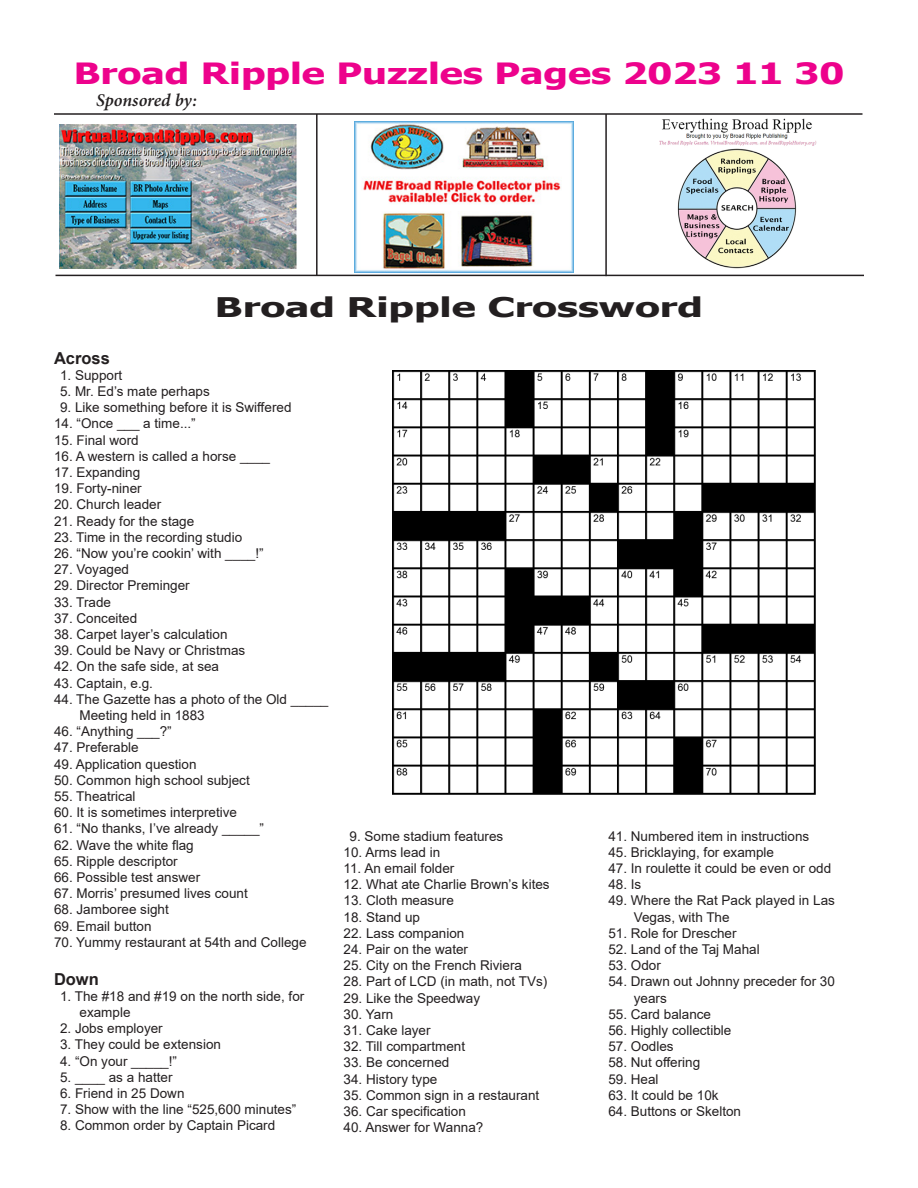
<style>
.page{position:relative;width:918px;height:1188px;background:#fff}
.page>*{position:absolute;margin:0;border:0;box-sizing:border-box;transform-origin:0 0}
.t1{font:700 29.25px "Tahoma";color:#ed028c;scale:1.33 1}
.t2{font:700 27px "Tahoma";color:#231f20;scale:1.5 1}
.t3{font:italic 600 18px "Minion Pro";letter-spacing:-.005em;color:#231f20}
.tagline{font:700 16.5px "Arial";color:#231f20}
.Crossword_-_ACROSS_D{font:700 16.5px "Arial";color:#231f20}
.RR_Crossword_two_dig{font:13.5px/16.2px "Arial";color:#231f20}
.RR_Crossword_one_dig{font:13.5px/16.2px "Arial";color:#231f20}
</style>
<div class="page">
<img style="left:354px;top:121px;width:219px;height:151px">
<hr style="left:56px;top:275px;width:808px;height:1px;background:#231f20">
<hr style="left:316px;top:114px;width:2px;height:162px;background:#231f20">
<hr style="left:605px;top:114px;width:2px;height:162px;background:#231f20">
<hr style="left:54px;top:113px;width:808px;height:2px;background:#231f20">
<img style="left:59px;top:125px;width:238px;height:143px">
<img style="left:659px;top:118px;width:158px;height:151px">
<img style="left:392px;top:371px;width:424px;height:423px">
<p class="t1" style="left:74px;top:53px;width:581px">Broad Ripple Puzzles Pages 2023 11 30</p>
<p class="t3" style="left:96px;top:88px;width:102px">Sponsored by:</p>
<p class="t2" style="left:215px;top:288px;width:327px">Broad Ripple Crossword</p>
<p class="tagline" style="left:54px;top:346px;width:57px">Across</p>
<p class="RR_Crossword_one_dig" style="left:60px;top:367px;width:64px">1. Support</p>
<p class="RR_Crossword_one_dig" style="left:60px;top:383px;width:151px">5. Mr. Ed’s mate perhaps</p>
<p class="RR_Crossword_one_dig" style="left:60px;top:399px;width:233px">9. Like something before it is Swiffered</p>
<p class="RR_Crossword_two_dig" style="left:54px;top:415px;width:143px">14. “Once ___ a time...”</p>
<p class="RR_Crossword_two_dig" style="left:54px;top:432px;width:86px">15. Final word</p>
<p class="RR_Crossword_two_dig" style="left:54px;top:448px;width:218px">16. A western is called a horse ____</p>
<p class="RR_Crossword_two_dig" style="left:54px;top:464px;width:88px">17. Expanding</p>
<p class="RR_Crossword_two_dig" style="left:54px;top:480px;width:89px">19. Forty-niner</p>
<p class="RR_Crossword_two_dig" style="left:54px;top:496px;width:109px">20. Church leader</p>
<p class="RR_Crossword_two_dig" style="left:54px;top:513px;width:142px">21. Ready for the stage</p>
<p class="RR_Crossword_two_dig" style="left:54px;top:529px;width:190px">23. Time in the recording studio</p>
<p class="RR_Crossword_two_dig" style="left:54px;top:545px;width:211px">26. “Now you’re cookin’ with ____!”</p>
<p class="RR_Crossword_two_dig" style="left:54px;top:561px;width:77px">27. Voyaged</p>
<p class="RR_Crossword_two_dig" style="left:54px;top:577px;width:137px">29. Director Preminger</p>
<p class="RR_Crossword_two_dig" style="left:54px;top:594px;width:59px">33. Trade</p>
<p class="RR_Crossword_two_dig" style="left:54px;top:610px;width:85px">37. Conceited</p>
<p class="RR_Crossword_two_dig" style="left:54px;top:626px;width:175px">38. Carpet layer’s calculation</p>
<p class="RR_Crossword_two_dig" style="left:54px;top:642px;width:193px">39. Could be Navy or Christmas</p>
<p class="RR_Crossword_two_dig" style="left:54px;top:658px;width:167px">42. On the safe side, at sea</p>
<p class="RR_Crossword_two_dig" style="left:54px;top:675px;width:101px">43. Captain, e.g.</p>
<p class="RR_Crossword_two_dig" style="left:80px;top:691px;width:250px;text-indent:-26px">44. The Gazette has a photo of the Old _____<br>Meeting held in 1883</p>
<p class="RR_Crossword_two_dig" style="left:54px;top:723px;width:119px">46. “Anything ___?”</p>
<p class="RR_Crossword_two_dig" style="left:54px;top:739px;width:86px">47. Preferable</p>
<p class="RR_Crossword_two_dig" style="left:54px;top:756px;width:144px">49. Application question</p>
<p class="RR_Crossword_two_dig" style="left:54px;top:772px;width:197px">50. Common high school subject</p>
<p class="RR_Crossword_two_dig" style="left:54px;top:788px;width:83px">55. Theatrical</p>
<p class="RR_Crossword_two_dig" style="left:54px;top:804px;width:185px">60. It is sometimes interpretive</p>
<p class="RR_Crossword_two_dig" style="left:54px;top:820px;width:212px">61. “No thanks, I’ve already _____”</p>
<p class="RR_Crossword_two_dig" style="left:54px;top:837px;width:141px">62. Wave the white flag</p>
<p class="RR_Crossword_two_dig" style="left:54px;top:853px;width:125px">65. Ripple descriptor</p>
<p class="RR_Crossword_two_dig" style="left:54px;top:869px;width:148px">66. Possible test answer</p>
<p class="RR_Crossword_two_dig" style="left:54px;top:885px;width:195px">67. Morris’ presumed lives count</p>
<p class="RR_Crossword_two_dig" style="left:54px;top:901px;width:116px">68. Jamboree sight</p>
<p class="RR_Crossword_two_dig" style="left:54px;top:918px;width:99px">69. Email button</p>
<p class="RR_Crossword_two_dig" style="left:54px;top:934px;width:254px">70. Yummy restaurant at 54th and College</p>
<p class="Crossword_-_ACROSS_D" style="left:54px;top:967px;width:46px">Down</p>
<p class="RR_Crossword_one_dig" style="left:80px;top:988px;width:226px;text-indent:-20px">1. The #18 and #19 on the north side, for example</p>
<p class="RR_Crossword_one_dig" style="left:60px;top:1020px;width:104px">2. Jobs employer</p>
<p class="RR_Crossword_one_dig" style="left:60px;top:1036px;width:163px">3. They could be extension</p>
<p class="RR_Crossword_one_dig" style="left:60px;top:1053px;width:119px">4. “On your _____!”</p>
<p class="RR_Crossword_one_dig" style="left:60px;top:1069px;width:114px">5. ____ as a hatter</p>
<p class="RR_Crossword_one_dig" style="left:60px;top:1085px;width:126px">6. Friend in 25 Down</p>
<p class="RR_Crossword_one_dig" style="left:60px;top:1101px;width:238px">7. Show with the line “525,600 minutes”</p>
<p class="RR_Crossword_one_dig" style="left:60px;top:1117px;width:217px">8. Common order by Captain Picard</p>
<p class="RR_Crossword_one_dig" style="left:350px;top:828px;width:155px">9. Some stadium features</p>
<p class="RR_Crossword_two_dig" style="left:344px;top:844px;width:98px">10. Arms lead in</p>
<p class="RR_Crossword_two_dig" style="left:344px;top:860px;width:112px">11. An email folder</p>
<p class="RR_Crossword_two_dig" style="left:344px;top:876px;width:208px">12. What ate Charlie Brown’s kites</p>
<p class="RR_Crossword_two_dig" style="left:344px;top:892px;width:112px">13. Cloth measure</p>
<p class="RR_Crossword_two_dig" style="left:344px;top:909px;width:78px">18. Stand up</p>
<p class="RR_Crossword_two_dig" style="left:344px;top:925px;width:122px">22. Lass companion</p>
<p class="RR_Crossword_two_dig" style="left:344px;top:941px;width:126px">24. Pair on the water</p>
<p class="RR_Crossword_two_dig" style="left:344px;top:957px;width:180px">25. City on the French Riviera</p>
<p class="RR_Crossword_two_dig" style="left:344px;top:973px;width:205px">28. Part of LCD (in math, not TVs)</p>
<p class="RR_Crossword_two_dig" style="left:344px;top:990px;width:138px">29. Like the Speedway</p>
<p class="RR_Crossword_two_dig" style="left:344px;top:1006px;width:51px">30. Yarn</p>
<p class="RR_Crossword_two_dig" style="left:344px;top:1022px;width:89px">31. Cake layer</p>
<p class="RR_Crossword_two_dig" style="left:344px;top:1038px;width:123px">32. Till compartment</p>
<p class="RR_Crossword_two_dig" style="left:344px;top:1054px;width:107px">33. Be concerned</p>
<p class="RR_Crossword_two_dig" style="left:344px;top:1071px;width:95px">34. History type</p>
<p class="RR_Crossword_two_dig" style="left:344px;top:1087px;width:197px">35. Common sign in a restaurant</p>
<p class="RR_Crossword_two_dig" style="left:344px;top:1103px;width:124px">36. Car specification</p>
<p class="RR_Crossword_two_dig" style="left:344px;top:1119px;width:141px">40. Answer for Wanna?</p>
<p class="RR_Crossword_two_dig" style="left:608px;top:828px;width:203px">41. Numbered item in instructions</p>
<p class="RR_Crossword_two_dig" style="left:608px;top:844px;width:167px">45. Bricklaying, for example</p>
<p class="RR_Crossword_two_dig" style="left:608px;top:860px;width:224px">47. In roulette it could be even or odd</p>
<p class="RR_Crossword_two_dig" style="left:608px;top:876px;width:35px">48. Is</p>
<p class="RR_Crossword_two_dig" style="left:634px;top:892px;width:203px;text-indent:-26px">49. Where the Rat Pack played in Las<br>Vegas, with The</p>
<p class="RR_Crossword_two_dig" style="left:608px;top:925px;width:130px">51. Role for Drescher</p>
<p class="RR_Crossword_two_dig" style="left:608px;top:941px;width:153px">52. Land of the Taj Mahal</p>
<p class="RR_Crossword_two_dig" style="left:608px;top:957px;width:54px">53. Odor</p>
<p class="RR_Crossword_two_dig" style="left:634px;top:973px;width:203px;text-indent:-26px">54. Drawn out Johnny preceder for 30 years</p>
<p class="RR_Crossword_two_dig" style="left:608px;top:1006px;width:104px">55. Card balance</p>
<p class="RR_Crossword_two_dig" style="left:608px;top:1022px;width:125px">56. Highly collectible</p>
<p class="RR_Crossword_two_dig" style="left:608px;top:1038px;width:67px">57. Oodles</p>
<p class="RR_Crossword_two_dig" style="left:608px;top:1054px;width:94px">58. Nut offering</p>
<p class="RR_Crossword_two_dig" style="left:608px;top:1071px;width:52px">59. Heal</p>
<p class="RR_Crossword_two_dig" style="left:608px;top:1087px;width:112px">63. It could be 10k</p>
<p class="RR_Crossword_two_dig" style="left:608px;top:1103px;width:134px">64. Buttons or Skelton</p>
</div>
